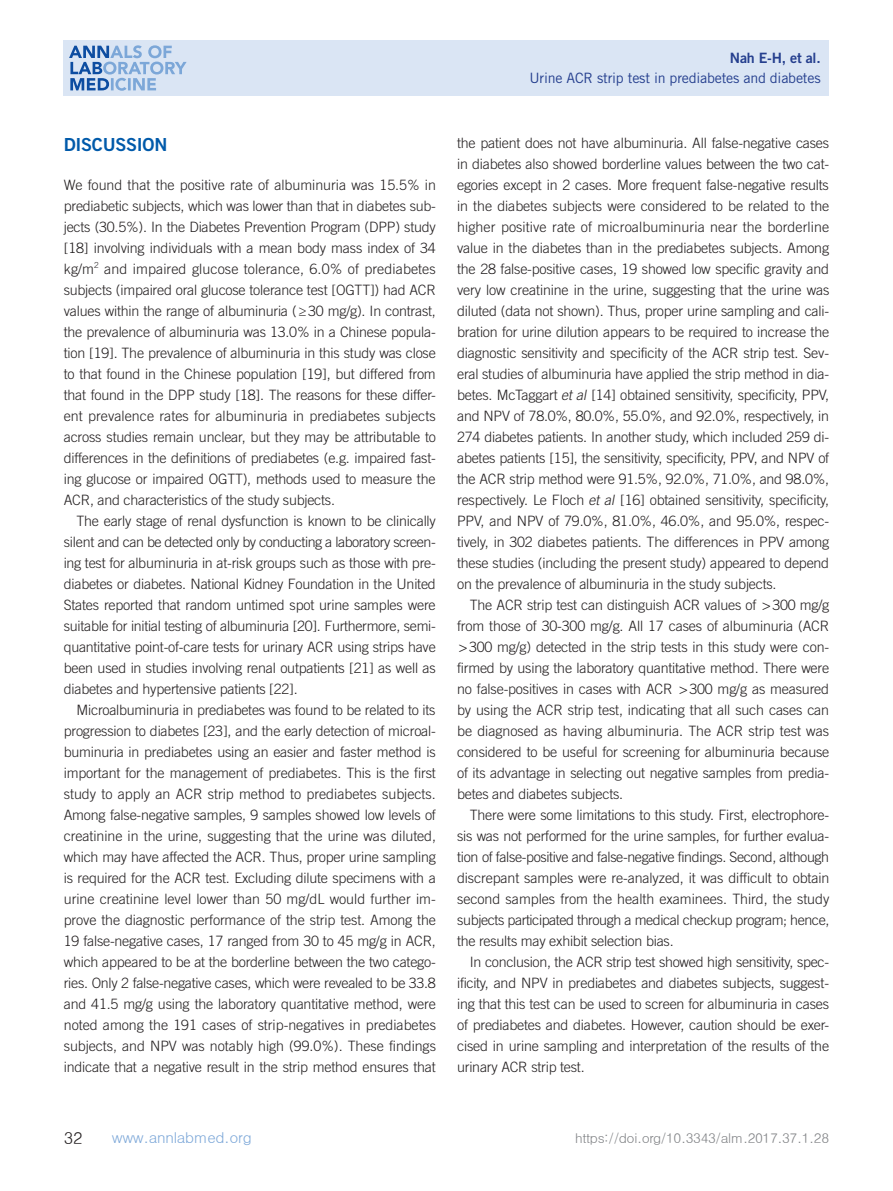
<style>
.page{position:relative;width:893px;height:1191px;background:#fff}
.page>*{position:absolute;margin:0;border:0;box-sizing:border-box;transform-origin:0 0}
.본문대제목{font:18px "Trade Gothic LT Std Bd 2";letter-spacing:-.015em;color:#015aaa}
.t1{font:16.5px "Dotum";color:#231f20}
.t2{font:15px "Dotum";letter-spacing:-.02em;color:#7ca7d8}
.본문{font:300 14.25px/21px "Trade Gothic LT Std";letter-spacing:-.015em;color:#231f20;text-align:justify}
.t3{font:14.25px "Trade Gothic LT Std";letter-spacing:-.015em;color:#253f8e}
.t4{font:14.25px "Trade Gothic LT Std Bd 2";letter-spacing:-.015em;color:#253f8e}
.t5{font:13.5px "Dotum";letter-spacing:-.03em;color:#808285}
.s1{font-style:italic}
</style>
<div class="page">
<div style="left:64px;top:40px;width:765px;height:56px;background:#dae5f4"></div>
<svg style="left:69px;top:45px;width:118px;height:46px"></svg>
<p class="본문대제목" style="left:64px;top:133px;width:105px">DISCUSSION</p>
<p class="본문" style="left:64px;top:174px;width:374px">We found that the positive rate of albuminuria was 15.5% in prediabetic subjects, which was lower than that in diabetes sub&shy;jects (30.5%). In the Diabetes Prevention Program (DPP) study [18] involving individuals with a mean body mass index of 34 kg/m<sup>2</sup> and impaired glucose tolerance, 6.0% of prediabetes subjects (impaired oral glucose tolerance test [OGTT]) had ACR values within the range of albuminuria (≥30 mg/g). In contrast, the prevalence of albuminuria was 13.0% in a Chinese popula&shy;tion [19]. The prevalence of albuminuria in this study was close to that found in the Chinese population [19], but differed from that found in the DPP study [18]. The reasons for these differ&shy;ent prevalence rates for albuminuria in prediabetes subjects across studies remain unclear, but they may be attributable to differences in the definitions of prediabetes (e.g. impaired fast&shy;ing glucose or impaired OGTT), methods used to measure the ACR, and characteristics of the study subjects.</p>
<p class="본문" style="left:64px;top:510px;width:374px;text-indent:13px">The early stage of renal dysfunction is known to be clinically silent and can be detected only by conducting a laboratory screen&shy;ing test for albuminuria in at-risk groups such as those with pre&shy;diabetes or diabetes. National Kidney Foundation in the United States reported that random untimed spot urine samples were suitable for initial testing of albuminuria [20]. Furthermore, semi&shy;quantitative point-of-care tests for urinary ACR using strips have been used in studies involving renal outpatients [21] as well as diabetes and hypertensive patients [22].</p>
<p class="본문" style="left:64px;top:699px;width:374px;text-indent:13px">Microalbuminuria in prediabetes was found to be related to its progression to diabetes [23], and the early detection of microal&shy;buminuria in prediabetes using an easier and faster method is important for the management of prediabetes. This is the first study to apply an ACR strip method to prediabetes subjects.<br>Among false-negative samples, 9 samples showed low levels of creatinine in the urine, suggesting that the urine was diluted, which may have affected the ACR. Thus, proper urine sampling is required for the ACR test. Excluding dilute specimens with a urine creatinine level lower than 50 mg/dL would further im&shy;prove the diagnostic performance of the strip test. Among the 19 false-negative cases, 17 ranged from 30 to 45 mg/g in ACR, which appeared to be at the borderline between the two catego&shy;ries. Only 2 false-negative cases, which were revealed to be 33.8 and 41.5 mg/g using the laboratory quantitative method, were noted among the 191 cases of strip-negatives in prediabetes subjects, and NPV was notably high (99.0%). These findings indicate that a negative result in the strip method ensures that</p>
<p class="t4" style="left:730px;top:49px;width:92px">Nah E-H, et al.</p>
<p class="t3" style="left:529px;top:69px;width:293px">Urine ACR strip test in prediabetes and diabetes</p>
<p class="본문" style="left:457px;top:132px;width:374px">the patient does not have albuminuria. All false-negative cases in diabetes also showed borderline values between the two cat&shy;egories except in 2 cases. More frequent false-negative results in the diabetes subjects were considered to be related to the higher positive rate of microalbuminuria near the borderline value in the diabetes than in the prediabetes subjects. Among the 28 false-positive cases, 19 showed low specific gravity and very low creatinine in the urine, suggesting that the urine was diluted (data not shown). Thus, proper urine sampling and cali&shy;bration for urine dilution appears to be required to increase the diagnostic sensitivity and specificity of the ACR strip test. Sev&shy;eral studies of albuminuria have applied the strip method in dia&shy;betes. McTaggart <span class="s1">et al</span> [14] obtained sensitivity, specificity, PPV, and NPV of 78.0%, 80.0%, 55.0%, and 92.0%, respectively, in 274 diabetes patients. In another study, which included 259 di&shy;abetes patients [15], the sensitivity, specificity, PPV, and NPV of the ACR strip method were 91.5%, 92.0%, 71.0%, and 98.0%, respectively. Le Floch <span class="s1">et al</span> [16] obtained sensitivity, specificity, PPV, and NPV of 79.0%, 81.0%, 46.0%, and 95.0%, respec&shy;tively, in 302 diabetes patients. The differences in PPV among these studies (including the present study) appeared to depend on the prevalence of albuminuria in the study subjects.</p>
<p class="본문" style="left:457px;top:594px;width:374px;text-indent:13px">The ACR strip test can distinguish ACR values of &gt;300 mg/g from those of 30-300 mg/g. All 17 cases of albuminuria (ACR &gt;300 mg/g) detected in the strip tests in this study were con&shy;firmed by using the laboratory quantitative method. There were no false-positives in cases with ACR &gt;300 mg/g as measured by using the ACR strip test, indicating that all such cases can be diagnosed as having albuminuria. The ACR strip test was considered to be useful for screening for albuminuria because of its advantage in selecting out negative samples from predia&shy;betes and diabetes subjects.</p>
<p class="본문" style="left:457px;top:804px;width:374px;text-indent:13px">There were some limitations to this study. First, electrophore&shy;sis was not performed for the urine samples, for further evalua&shy;tion of false-positive and false-negative findings. Second, although discrepant samples were re-analyzed, it was difficult to obtain second samples from the health examinees. Third, the study subjects participated through a medical checkup program; hence, the results may exhibit selection bias.</p>
<p class="본문" style="left:457px;top:951px;width:374px;text-indent:13px">In conclusion, the ACR strip test showed high sensitivity, spec&shy;ificity, and NPV in prediabetes and diabetes subjects, suggest&shy;ing that this test can be used to screen for albuminuria in cases of prediabetes and diabetes. However, caution should be exer&shy;cised in urine sampling and interpretation of the results of the urinary ACR strip test.</p>
<p class="t1" style="left:64px;top:1129px;width:20px">32</p>
<p class="t2" style="left:112px;top:1130px;width:142px">www.annlabmed.org</p>
<p class="t5" style="left:575px;top:1131px;width:256px">https://doi.org/10.3343/alm.2017.37.1.28</p>
</div>
